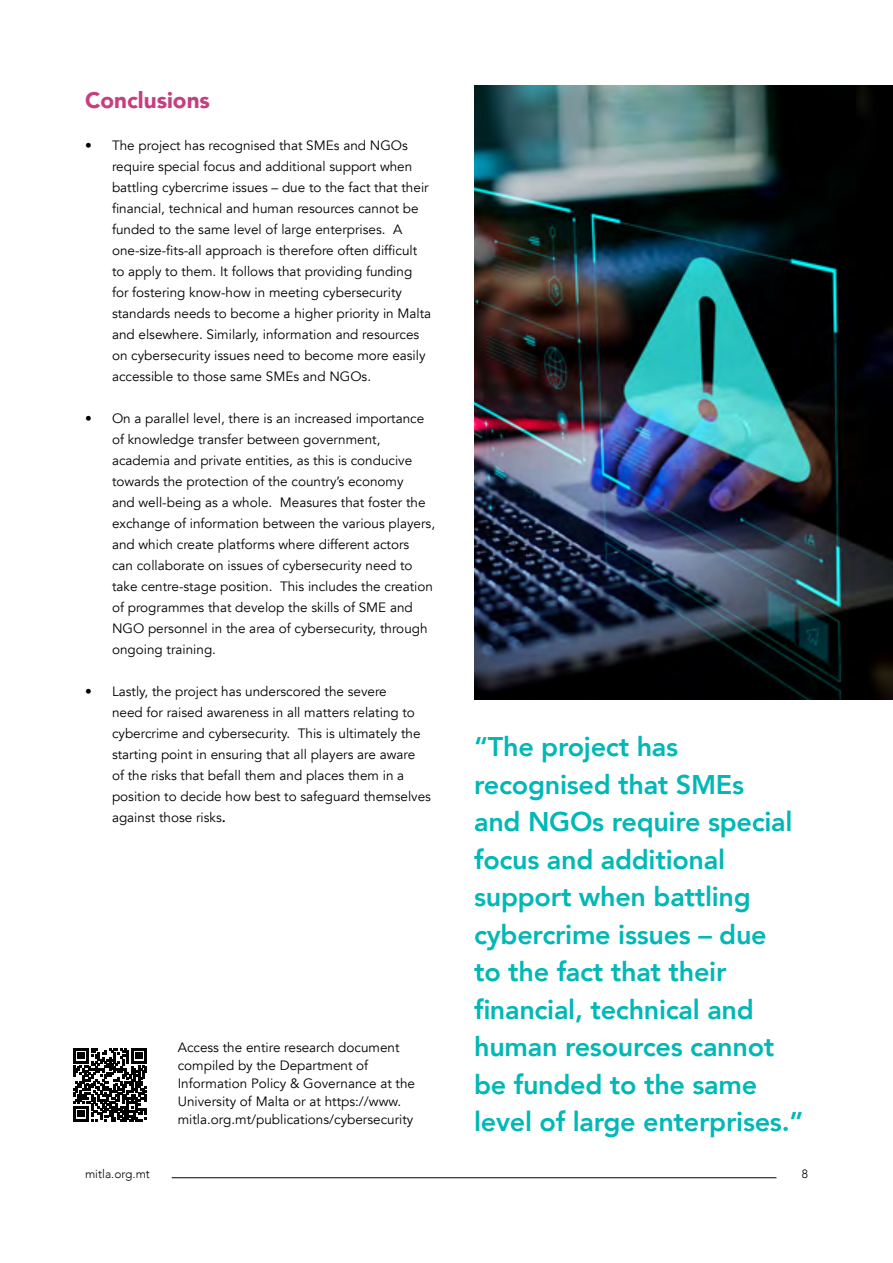
<style>
.page{position:relative;width:893px;height:1263px;background:#fff}
.page>*{position:absolute;margin:0;border:0;box-sizing:border-box;transform-origin:0 0}
.t1{font:800 27px/37.5px "Avenir";letter-spacing:-.01em;color:#00b8b5}
.t2{font:900 22.5px "Avenir";color:#c73e80}
.t3{font:13.5px/21px "Avenir";color:#000}
.t4{font:300 12px "Avenir";color:#000}
.s1{font-family:"Minion Pro";font-size:18px}
</style>
<div class="page">
<hr style="left:172px;top:1177px;width:604px;height:1px;background:#000">
<img style="left:474px;top:85px;width:419px;height:614px">
<svg style="left:73px;top:1048px;width:74px;height:74px"></svg>
<h2 class="t2" style="left:85px;top:80px;width:126px">Conclusions</h2>
<p class="t3" style="left:112px;top:135px;width:321px;text-indent:-27px">• The project has recognised that SMEs and NGOs require special focus and additional support when battling cybercrime issues – due to the fact that their financial, technical and human resources cannot be funded to the same level of large enterprises. A one-size-fits-all approach is therefore often difficult to apply to them. It follows that providing funding for fostering know-how in meeting cybersecurity standards needs to become a higher priority in Malta and elsewhere. Similarly, information and resources on cybersecurity issues need to become more easily accessible to those same SMEs and NGOs.</p>
<p class="t3" style="left:112px;top:408px;width:325px;text-indent:-27px">• On a parallel level, there is an increased importance of knowledge transfer between government, academia and private entities, as this is conducive towards the protection of the country’s economy<br>and well-being as a whole. Measures that foster the exchange of information between the various players, and which create platforms where different actors<br>can collaborate on issues of cybersecurity need to take centre-stage position. This includes the creation of programmes that develop the skills of SME and NGO personnel in the area of cybersecurity, through ongoing training.</p>
<p class="t3" style="left:112px;top:681px;width:320px;text-indent:-27px">• Lastly, the project has underscored the severe<br>need for raised awareness in all matters relating to cybercrime and cybersecurity. This is ultimately the starting point in ensuring that all players are aware<br>of the risks that befall them and places them in a position to decide how best to safeguard themselves against those risks<span class="s1">.</span></p>
<p class="t3" style="left:178px;top:1038px;width:239px;line-height:18px">Access the entire research document compiled by the Department of Information Policy &amp; Governance at the University of Malta or at https://www. mitla.org.mt/publications/cybersecurity</p>
<p class="t1" style="left:474px;top:728px;width:331px">“The project has recognised that SMEs<br>and NGOs require special focus and additional support when battling cybercrime issues – due<br>to the fact that their financial, technical and human resources cannot be funded to the same level of large enterprises.”</p>
<p class="t4" style="left:85px;top:1167px;width:66px">mitla.org.mt</p>
<p class="t4" style="left:802px;top:1167px;width:8px">8</p>
</div>
